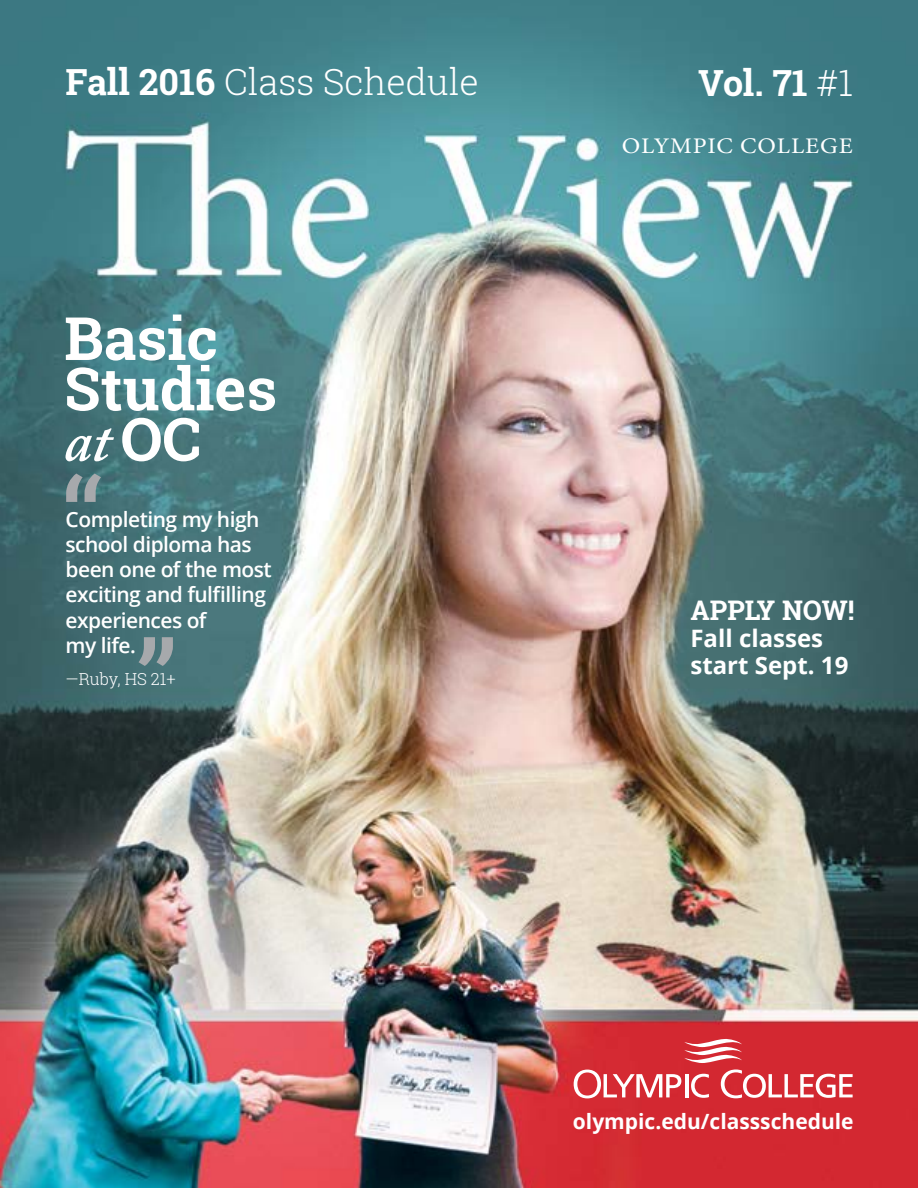
<style>
.page{position:relative;width:918px;height:1188px;background:#fff}
.page>*{position:absolute;margin:0;border:0;box-sizing:border-box;transform-origin:0 0}
.t1{font:300 36px "Roboto Slab";color:#fff}
.t2{font:700 36px "Roboto Slab";color:#fff}
.t3{font:700 27px "Roboto Slab";color:#fff}
.t4{font:700 24px/27px "Open Sans";color:#fff}
.t5{font:22.35px "Minion Pro";letter-spacing:.03em;color:#fff;scale:1.11 1}
.t6{font:600 21px/25.2px "Open Sans";letter-spacing:-.025em;color:#fff}
.t7{font:700 21px "Open Sans";color:#fff}
.t8{font:300 16.5px "Roboto Slab";color:#fff}
.s1{font-weight:700}
.s2{font-weight:300}
</style>
<div class="page">
<img style="left:0;top:0;width:918px;height:1188px">
<svg style="left:66px;top:474px;width:35px;height:28px"></svg>
<svg style="left:139px;top:637px;width:34px;height:29px"></svg>
<svg style="left:66px;top:315px;width:209px;height:96px"></svg>
<svg style="left:66px;top:428px;width:48px;height:33px"></svg>
<svg style="left:122px;top:418px;width:77px;height:43px"></svg>
<svg style="left:574px;top:1070px;width:107px;height:28px"></svg>
<hr style="left:685px;top:1074px;width:3px;height:23px;background:#fff">
<svg style="left:691px;top:1074px;width:18px;height:24px"></svg>
<svg style="left:721px;top:1069px;width:132px;height:29px"></svg>
<svg style="left:684px;top:1039px;width:58px;height:24px"></svg>
<h1 class="t1" style="left:66px;top:57px;width:415px"><span class="s1">Fall 2016</span> Class Schedule</h1>
<h1 class="t2" style="left:698px;top:58px;width:157px">Vol. 71 <span class="s2">#1</span></h1>
<p class="t6" style="left:66px;top:506px;width:208px">Completing my high school diploma has been one of the most exciting and fulfilling experiences of<br>my life.</p>
<p class="t8" style="left:66px;top:667px;width:112px">—Ruby, HS 21+</p>
<p class="t5" style="left:622px;top:131px;width:209px">OLYMPIC COLLEGE</p>
<p class="t3" style="left:690px;top:592px;width:166px">APPLY NOW!</p>
<p class="t4" style="left:690px;top:624px;width:159px">Fall classes start Sept. 19</p>
<p class="t7" style="left:573px;top:1107px;width:282px">olympic.edu/classschedule</p>
</div>
